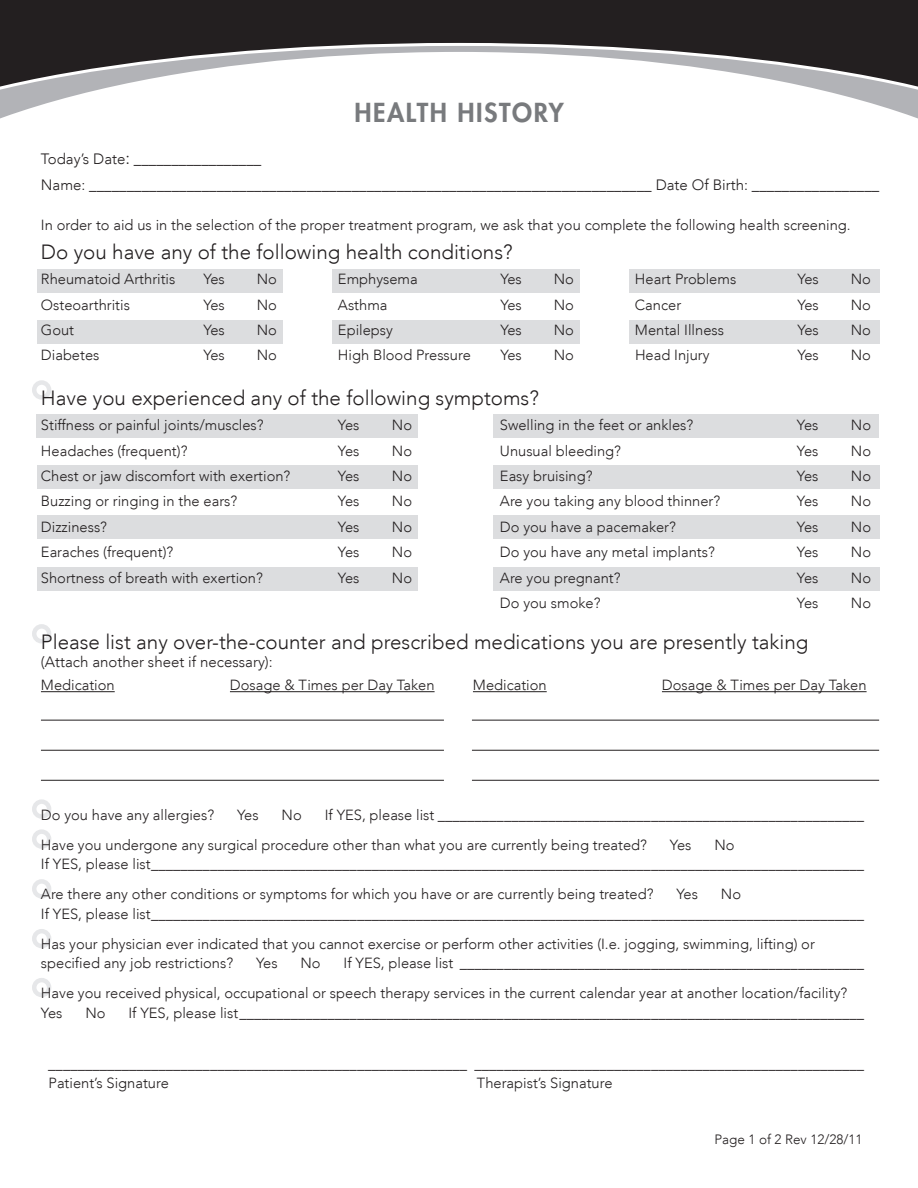
<style>
.page{position:relative;width:918px;height:1188px;background:#fff}
.page>*{position:absolute;margin:0;border:0;box-sizing:border-box;transform-origin:0 0}
.t1{font:800 25.5px "Futura Std";letter-spacing:.06em;color:#787a7d}
.t2{font:300 20.55px "Avenir LT";color:#231f20}
.t3{font:300 15px/26.8px "Avenir LT";color:#231f20}
.t4{font:300 14.7px/19.5px "Avenir LT";color:#231f20}
.t5{font:300 13.5px "Avenir LT";color:#231f20}
.s1{font-size:17.7px}
</style>
<div class="page">
<div style="left:0;top:0;width:918px;height:41px;background:#231f20"></div>
<svg style="left:0;top:41px;width:918px;height:78px"></svg>
<div style="left:37px;top:269px;width:842px;height:23px;background:#dcdddf"></div>
<div style="left:37px;top:320px;width:842px;height:23px;background:#dcdddf"></div>
<div style="left:580px;top:264px;width:49px;height:89px;background:#fff"></div>
<div style="left:283px;top:264px;width:49px;height:85px;background:#fff"></div>
<div style="left:32px;top:799px;width:19px;height:20px;border:4px solid #e6e7e9;border-radius:50%"></div>
<div style="left:32px;top:624px;width:19px;height:19px;border:4px solid #e6e7e9;border-radius:50%"></div>
<div style="left:32px;top:380px;width:19px;height:20px;border:4px solid #e6e7e9;border-radius:50%"></div>
<div style="left:32px;top:829px;width:19px;height:20px;border:4px solid #e6e7e9;border-radius:50%"></div>
<div style="left:32px;top:879px;width:19px;height:20px;border:4px solid #e6e7e9;border-radius:50%"></div>
<div style="left:32px;top:929px;width:19px;height:19px;border:4px solid #e6e7e9;border-radius:50%"></div>
<div style="left:32px;top:978px;width:19px;height:19px;border:4px solid #e6e7e9;border-radius:50%"></div>
<div style="left:36px;top:414px;width:843px;height:23px;background:#dcdddf"></div>
<div style="left:37px;top:465px;width:842px;height:23px;background:#dcdddf"></div>
<div style="left:37px;top:516px;width:842px;height:23px;background:#dcdddf"></div>
<div style="left:37px;top:567px;width:842px;height:24px;background:#dcdddf"></div>
<div style="left:419px;top:411px;width:74px;height:188px;background:#fff"></div>
<hr style="left:41px;top:691px;width:74px;height:1px;background:#231f20">
<hr style="left:230px;top:691px;width:205px;height:1px;background:#231f20">
<hr style="left:473px;top:691px;width:74px;height:1px;background:#231f20">
<hr style="left:662px;top:691px;width:205px;height:1px;background:#231f20">
<hr style="left:472px;top:720px;width:407px;height:1px;background:#231f20">
<hr style="left:472px;top:750px;width:407px;height:1px;background:#231f20">
<hr style="left:41px;top:720px;width:403px;height:1px;background:#231f20">
<hr style="left:41px;top:750px;width:403px;height:1px;background:#231f20">
<hr style="left:41px;top:780px;width:403px;height:1px;background:#231f20">
<hr style="left:472px;top:780px;width:407px;height:1px;background:#231f20">
<h1 class="t1" style="left:354px;top:96px;width:211px">HEALTH HISTORY</h1>
<p class="t3" style="left:41px;top:145px;width:840px">Today’s Date<span class="s1">:</span> _________________<br>Name: ___________________________________________________________________________ Date Of Birth: _________________</p>
<p class="t4" style="left:41px;top:215px;width:811px">In order to aid us in the selection of the proper treatment program, we ask that you complete the following health screening.</p>
<h2 class="t2" style="left:41px;top:240px;width:473px">Do you have any of the following health conditions?</h2>
<p class="t4" style="left:41px;top:270px;width:136px">Rheumatoid Arthritis</p>
<p class="t4" style="left:203px;top:270px;width:23px">Yes</p>
<p class="t4" style="left:257px;top:270px;width:22px">No</p>
<p class="t4" style="left:338px;top:270px;width:81px">Emphysema</p>
<p class="t4" style="left:500px;top:270px;width:23px">Yes</p>
<p class="t4" style="left:554px;top:270px;width:22px">No</p>
<p class="t4" style="left:635px;top:270px;width:103px">Heart Problems</p>
<p class="t4" style="left:797px;top:270px;width:23px">Yes</p>
<p class="t4" style="left:851px;top:270px;width:22px">No</p>
<p class="t4" style="left:41px;top:295px;width:91px">Osteoarthritis</p>
<p class="t4" style="left:203px;top:295px;width:23px">Yes</p>
<p class="t4" style="left:257px;top:295px;width:22px">No</p>
<p class="t4" style="left:338px;top:295px;width:51px">Asthma</p>
<p class="t4" style="left:500px;top:295px;width:23px">Yes</p>
<p class="t4" style="left:554px;top:295px;width:22px">No</p>
<p class="t4" style="left:635px;top:295px;width:48px">Cancer</p>
<p class="t4" style="left:797px;top:295px;width:23px">Yes</p>
<p class="t4" style="left:851px;top:295px;width:22px">No</p>
<p class="t4" style="left:41px;top:320px;width:35px">Gout</p>
<p class="t4" style="left:203px;top:320px;width:23px">Yes</p>
<p class="t4" style="left:257px;top:320px;width:22px">No</p>
<p class="t4" style="left:338px;top:320px;width:56px">Epilepsy</p>
<p class="t4" style="left:500px;top:320px;width:23px">Yes</p>
<p class="t4" style="left:554px;top:320px;width:22px">No</p>
<p class="t4" style="left:635px;top:320px;width:91px">Mental Illness</p>
<p class="t4" style="left:797px;top:320px;width:23px">Yes</p>
<p class="t4" style="left:851px;top:320px;width:22px">No</p>
<p class="t4" style="left:41px;top:346px;width:60px">Diabetes</p>
<p class="t4" style="left:203px;top:346px;width:23px">Yes</p>
<p class="t4" style="left:257px;top:346px;width:22px">No</p>
<p class="t4" style="left:338px;top:346px;width:134px">High Blood Pressure</p>
<p class="t4" style="left:500px;top:346px;width:23px">Yes</p>
<p class="t4" style="left:554px;top:346px;width:22px">No</p>
<p class="t4" style="left:635px;top:346px;width:76px">Head Injury</p>
<p class="t4" style="left:797px;top:346px;width:23px">Yes</p>
<p class="t4" style="left:851px;top:346px;width:22px">No</p>
<h2 class="t2" style="left:41px;top:386px;width:499px">Have you experienced any of the following symptoms?</h2>
<p class="t4" style="left:41px;top:415px;width:224px">Stiffness or painful joints/muscles?</p>
<p class="t4" style="left:338px;top:415px;width:23px">Yes</p>
<p class="t4" style="left:392px;top:415px;width:22px">No</p>
<p class="t4" style="left:500px;top:415px;width:195px">Swelling in the feet or ankles?</p>
<p class="t4" style="left:797px;top:415px;width:23px">Yes</p>
<p class="t4" style="left:851px;top:415px;width:22px">No</p>
<p class="t4" style="left:41px;top:441px;width:148px">Headaches (frequent)?</p>
<p class="t4" style="left:338px;top:441px;width:23px">Yes</p>
<p class="t4" style="left:392px;top:441px;width:22px">No</p>
<p class="t4" style="left:500px;top:441px;width:123px">Unusual bleeding?</p>
<p class="t4" style="left:797px;top:441px;width:23px">Yes</p>
<p class="t4" style="left:851px;top:441px;width:22px">No</p>
<p class="t4" style="left:41px;top:466px;width:251px">Chest or jaw discomfort with exertion?</p>
<p class="t4" style="left:338px;top:466px;width:23px">Yes</p>
<p class="t4" style="left:392px;top:466px;width:22px">No</p>
<p class="t4" style="left:500px;top:466px;width:94px">Easy bruising?</p>
<p class="t4" style="left:797px;top:466px;width:23px">Yes</p>
<p class="t4" style="left:851px;top:466px;width:22px">No</p>
<p class="t4" style="left:41px;top:492px;width:198px">Buzzing or ringing in the ears?</p>
<p class="t4" style="left:338px;top:492px;width:23px">Yes</p>
<p class="t4" style="left:392px;top:492px;width:22px">No</p>
<p class="t4" style="left:500px;top:492px;width:222px">Are you taking any blood thinner?</p>
<p class="t4" style="left:797px;top:492px;width:23px">Yes</p>
<p class="t4" style="left:851px;top:492px;width:22px">No</p>
<p class="t4" style="left:41px;top:517px;width:68px">Dizziness?</p>
<p class="t4" style="left:338px;top:517px;width:23px">Yes</p>
<p class="t4" style="left:392px;top:517px;width:22px">No</p>
<p class="t4" style="left:500px;top:517px;width:177px">Do you have a pacemaker?</p>
<p class="t4" style="left:797px;top:517px;width:23px">Yes</p>
<p class="t4" style="left:851px;top:517px;width:22px">No</p>
<p class="t4" style="left:41px;top:542px;width:134px">Earaches (frequent)?</p>
<p class="t4" style="left:338px;top:542px;width:23px">Yes</p>
<p class="t4" style="left:392px;top:542px;width:22px">No</p>
<p class="t4" style="left:500px;top:542px;width:216px">Do you have any metal implants?</p>
<p class="t4" style="left:797px;top:542px;width:23px">Yes</p>
<p class="t4" style="left:851px;top:542px;width:22px">No</p>
<p class="t4" style="left:41px;top:568px;width:223px">Shortness of breath with exertion?</p>
<p class="t4" style="left:338px;top:568px;width:23px">Yes</p>
<p class="t4" style="left:392px;top:568px;width:22px">No</p>
<p class="t4" style="left:500px;top:568px;width:122px">Are you pregnant?</p>
<p class="t4" style="left:797px;top:568px;width:23px">Yes</p>
<p class="t4" style="left:851px;top:568px;width:22px">No</p>
<p class="t4" style="left:500px;top:593px;width:102px">Do you smoke?</p>
<p class="t4" style="left:797px;top:593px;width:23px">Yes</p>
<p class="t4" style="left:851px;top:593px;width:22px">No</p>
<h2 class="t2" style="left:41px;top:630px;width:769px">Please list any over-the-counter and prescribed medications you are presently taking</h2>
<p class="t3" style="left:41px;top:648px;width:233px">(Attach another sheet if necessary):</p>
<p class="t4" style="left:41px;top:675px;width:75px">Medication</p>
<p class="t4" style="left:230px;top:675px;width:206px">Dosage &amp; Times per Day Taken</p>
<p class="t4" style="left:473px;top:675px;width:75px">Medication</p>
<p class="t4" style="left:662px;top:675px;width:206px">Dosage &amp; Times per Day Taken</p>
<p class="t4" style="left:41px;top:800px;width:825px;line-height:30px;text-indent:284px">If YES, please list __________________________________________________________<br>Have you undergone any surgical procedure other than what you are currently being treated?</p>
<p class="t4" style="left:41px;top:805px;width:175px">Do you have any allergies?</p>
<p class="t4" style="left:237px;top:805px;width:23px">Yes</p>
<p class="t4" style="left:282px;top:805px;width:22px">No</p>
<p class="t4" style="left:41px;top:835px;width:825px;text-indent:673px">No<br>If YES, please list_________________________________________________________________________________________________</p>
<p class="t4" style="left:41px;top:884px;width:614px">Are there any other conditions or symptoms for which you have or are currently being treated?</p>
<p class="t4" style="left:676px;top:884px;width:23px">Yes</p>
<p class="t4" style="left:670px;top:835px;width:23px">Yes</p>
<p class="t4" style="left:41px;top:884px;width:825px;text-indent:680px">No<br>If YES, please list_________________________________________________________________________________________________</p>
<p class="t4" style="left:41px;top:934px;width:775px">Has your physician ever indicated that you cannot exercise or perform other activities (I.e. jogging, swimming, lifting) or specified any job restrictions?</p>
<p class="t4" style="left:41px;top:948px;width:825px;line-height:30px;text-indent:303px">If YES, please list _______________________________________________________<br>Have you received physical, occupational or speech therapy services in the current calendar year at another location/facility?</p>
<p class="t4" style="left:41px;top:1003px;width:23px">Yes</p>
<p class="t4" style="left:85px;top:1003px;width:22px">No</p>
<p class="t4" style="left:129px;top:1003px;width:737px">If YES, please list_____________________________________________________________________________________</p>
<p class="t4" style="left:256px;top:953px;width:23px">Yes</p>
<p class="t4" style="left:301px;top:953px;width:22px">No</p>
<p class="t4" style="left:48px;top:1054px;width:817px">_________________________________________________________ _____________________________________________________<br>Patient’s Signature</p>
<p class="t4" style="left:477px;top:1073px;width:137px">Therapist’s Signature</p>
<p class="t5" style="left:714px;top:1132px;width:149px">Page 1 of 2 Rev 12/28/11</p>
</div>
